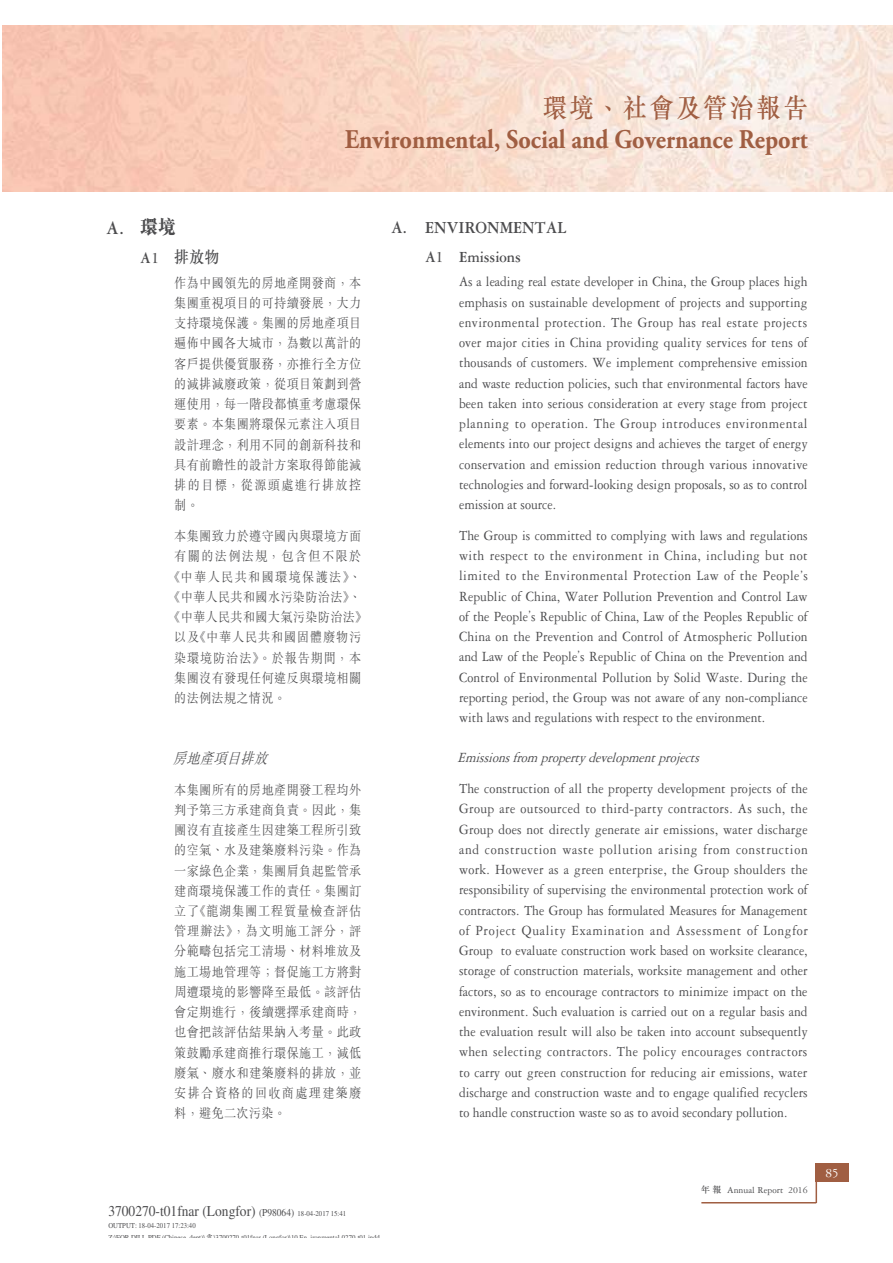
<style>
.page{position:relative;width:893px;height:1263px;background:#fff}
.page>*{position:absolute;margin:0;border:0;box-sizing:border-box;transform-origin:0 0}
.t1{font:700 27px "Adobe Garamond Pro";color:#a05e42;scale:.9 1}
.t2{font:27px "M Sung HK Medium E Ten B5 H";letter-spacing:.1em;color:#a05e42;scale:.9 1}
.t3{font:700 19.5px "Garamond 3 LT Std";color:#4c4c4e;scale:.9 1}
.t4{font:700 18px "Garamond 3 LT Std";color:#4c4c4e;scale:.9 1}
.t5{font:700 16.5px "Garamond 3 LT Std";color:#4c4c4e;scale:.9 1}
.t6{font:16.5px "M Sung HK Medium E Ten B5 H";color:#4c4c4e;scale:.9 1}
.t7{font:15px/20.2px "Garamond 3 LT Std";color:#4c4c4e;text-align:justify;scale:.9 1}
.t8{font:15px "Times LT Std";color:#4c4c4e;scale:.9 1}
.t9{font:italic 15px "Garamond 3 LT Std";color:#4c4c4e;scale:.9 1}
.t10{font:italic 15px "M Sung HK Light E Ten B5 H";color:#4c4c4e;scale:.9 1}
.t11{font:13.5px/20.2px "M Sung HK Light E Ten B5 H";letter-spacing:.03em;color:#4c4c4e;text-align:justify;scale:.9 1}
.t12{font:13.5px "M Sung HK Light E Ten B5 H";letter-spacing:.07em;color:#4c4c4e;scale:.9 1}
.t13{font:13.5px "M Sung HK Light E Ten B5 H";letter-spacing:.11em;color:#4c4c4e;scale:.9 1}
.t14{font:13.5px "M Sung HK Light E Ten B5 H";letter-spacing:.115em;color:#4c4c4e;scale:.9 1}
.t15{font:13.5px "Garamond 3 LT Std";color:#fff}
.t16{font:9.75px "Garamond 3 LT Std";color:#4c4c4e}
.t17{font:7.5px/12px "Times LT Std";color:#4c4c4e;scale:.9 1}
.s1{font-family:"M Sung HK Xbold E Ten B5 H";font-weight:400}
.s2{font-family:"Garamond 3 LT Std";font-weight:700}
.s3{font-size:10.5px}
.s4{font-size:7.5px}
.s5{font-family:"M Kai HK Semi Bold E Ten B5 H"}
.s6{font-family:"M Sung HK Medium E Ten B5 H";font-size:9px}
</style>
<div class="page">
<img style="left:3px;top:26px;width:890px;height:166px">
<div style="left:816px;top:1164px;width:33px;height:18px;background:#a05e42"></div>
<hr style="left:815px;top:1164px;width:2px;height:39px;background:#a05e42">
<hr style="left:701px;top:1202px;width:115px;height:2px;background:#a05e42">
<h1 class="t2" style="left:543px;top:98px;width:296px">環境、社會及管治報告</h1>
<h1 class="t1" style="left:345px;top:123px;width:516px">Environmental, Social and Governance Report</h1>
<h2 class="t3" style="left:106px;top:222px;width:79px">A. <span class="s1">環境</span></h2>
<p class="t6" style="left:140px;top:251px;width:90px"><span class="s2">A1</span> 排放物</p>
<p class="t11" style="left:174px;top:274px;width:209px">作為中國領先的房地產開發商，本集團重視項目的可持續發展，大力支持環境保護。集團的房地產項目遍佈中國各大城市，為數以萬計的客戶提供優質服務，亦推行全方位的減排減廢政策，從項目策劃到營運使用，每一階段都慎重考慮環保要素。本集團將環保元素注入項目設計理念，利用不同的創新科技和具有前瞻性的設計方案取得節能減排的目標，從源頭處進行排放控制。</p>
<p class="t11" style="left:174px;top:528px;width:209px">本集團致力於遵守國內與環境方面</p>
<p class="t14" style="left:174px;top:551px;width:209px">有關的法例法規，包含但不限於</p>
<p class="t13" style="left:168px;top:571px;width:216px">《中華人民共和國環境保護法》、</p>
<p class="t11" style="left:168px;top:589px;width:216px">《中華人民共和國水污染防治法》、</p>
<p class="t11" style="left:168px;top:609px;width:223px">《中華人民共和國大氣污染防治法》</p>
<p class="t12" style="left:174px;top:632px;width:209px">以及《中華人民共和國固體廢物污</p>
<p class="t12" style="left:174px;top:652px;width:209px">染環境防治法》。於報告期間，本</p>
<p class="t11" style="left:174px;top:669px;width:209px">集團沒有發現任何違反與環境相關</p>
<p class="t11" style="left:174px;top:690px;width:126px">的法例法規之情況。</p>
<p class="t10" style="left:173px;top:753px;width:106px">房地產項目排放</p>
<p class="t11" style="left:174px;top:781px;width:209px">本集團所有的房地產開發工程均外判予第三方承建商負責。因此，集團沒有直接產生因建築工程所引致的空氣、水及建築廢料污染。作為一家綠色企業，集團肩負起監管承建商環境保護工作的責任。集團訂立了《龍湖集團工程質量檢查評估管理辦法》，為文明施工評分，評分範疇包括完工清場、材料堆放及施工場地管理等；督促施工方將對周遭環境的影響降至最低。該評估會定期進行，後續選擇承建商時，也會把該評估結果納入考量。此政策鼓勵承建商推行環保施工，減低廢氣、廢水和建築廢料的排放，並安排合資格的回收商處理建築廢料，避免二次污染。</p>
<p class="t4" style="left:391px;top:221px;width:196px">A. ENVIRONMENTAL</p>
<p class="t5" style="left:425px;top:251px;width:108px">A1 Emissions</p>
<p class="t7" style="left:459px;top:273px;width:389px">As a leading real estate developer in China, the Group places high emphasis on sustainable development of projects and supporting environmental protection. The Group has real estate projects over major cities in China providing quality services for tens of thousands of customers. We implement comprehensive emission and waste reduction policies, such that environmental factors have been taken into serious consideration at every stage from project planning to operation. The Group introduces environmental elements into our project designs and achieves the target of energy conservation and emission reduction through various innovative technologies and forward-looking design proposals, so as to control emission at source.</p>
<p class="t7" style="left:459px;top:527px;width:389px">The Group is committed to complying with laws and regulations with respect to the environment in China, including but not limited to the Environmental Protection Law of the People’s Republic of China, Water Pollution Prevention and Control Law of the People’s Republic of China, Law of the Peoples Republic of China on the Prevention and Control of Atmospheric Pollution and Law of the People’s Republic of China on the Prevention and Control of Environmental Pollution by Solid Waste. During the reporting period, the Group was not aware of any non-compliance with laws and regulations with respect to the environment.</p>
<p class="t9" style="left:457px;top:753px;width:274px">Emissionsfrom propertydevelopmentprojects</p>
<p class="t7" style="left:459px;top:780px;width:389px">The construction of all the property development projects of the Group are outsourced to third-party contractors. As such, the Group does not directly generate air emissions, water discharge and construction waste pollution arising from construction work. However as a green enterprise, the Group shoulders the responsibility of supervising the environmental protection work of contractors. The Group has formulated Measures for Management of Project Quality Examination and Assessment of Longfor Group to evaluate construction work based on worksite clearance, storage of construction materials, worksite management and other factors, so as to encourage contractors to minimize impact on the environment. Such evaluation is carried out on a regular basis and the evaluation result will also be taken into account subsequently when selecting contractors. The policy encourages contractors to carry out green construction for reducing air emissions, water discharge and construction waste and to engage qualified recyclers to handle construction waste so as to avoid secondary pollution.</p>
<p class="t8" style="left:108px;top:1206px;width:266px">3700270-t01fnar (Longfor) <span class="s3">(P98064)</span> <span class="s4">18-04-2017 15:41</span></p>
<p class="t17" style="left:108px;top:1221px;width:303px">OUTPUT: 18-04-2017 17:23:40<br>Z:\FOR DILL PDF (Chinese dept)\<span class="s5">雷</span>\3700270 t01fnar (Longfor)\10 En ironmental 0270 t01 indd</p>
<p class="t16" style="left:701px;top:1186px;width:108px"><span class="s6">年報</span> Annual Report 2016</p>
<p class="t15" style="left:825px;top:1168px;width:15px">85</p>
</div>
